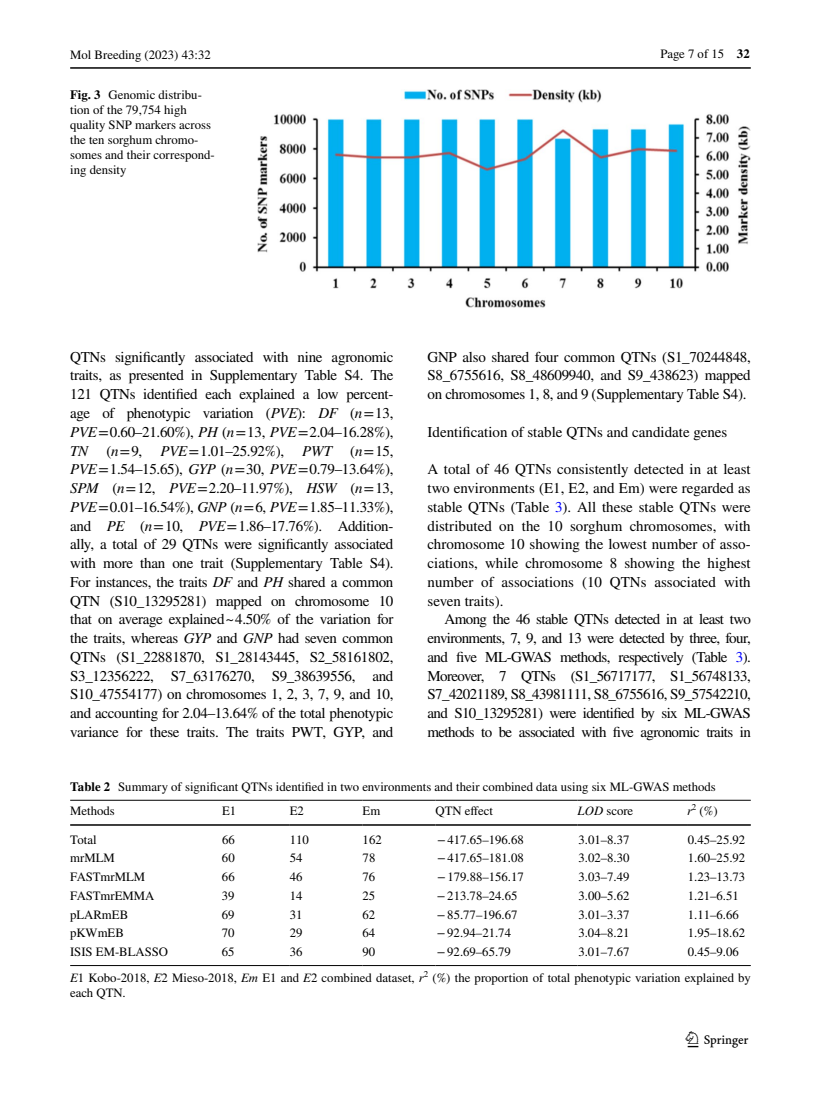
<style>
.page{position:relative;width:821px;height:1106px;background:#fff}
.page>*{position:absolute;margin:0;border:0;box-sizing:border-box;transform-origin:0 0}
.t1{font:22.5px "Springnew Regular 3";color:#000}
.t2{font:15px/18.8px "STIX";letter-spacing:-.02em;color:#000;text-align:justify}
.t3{font:15px "STIX";color:#000}
.t4{font:12.75px/15px "STIX";color:#000}
.s1{font-weight:700}
.s2{font-style:italic}
.s3{color:#00f}
</style>
<div class="page">
<hr style="left:70px;top:67px;width:680px;height:2px;background:#000">
<img style="left:257px;top:89px;width:493px;height:218px">
<hr style="left:70px;top:799px;width:152px;height:1px;background:#000">
<hr style="left:70px;top:824px;width:152px;height:1px;background:#000">
<hr style="left:222px;top:799px;width:68px;height:1px;background:#000">
<hr style="left:222px;top:824px;width:68px;height:1px;background:#000">
<hr style="left:290px;top:799px;width:73px;height:1px;background:#000">
<hr style="left:290px;top:824px;width:73px;height:1px;background:#000">
<hr style="left:363px;top:799px;width:72px;height:1px;background:#000">
<hr style="left:363px;top:824px;width:72px;height:1px;background:#000">
<hr style="left:435px;top:799px;width:142px;height:1px;background:#000">
<hr style="left:435px;top:824px;width:142px;height:1px;background:#000">
<hr style="left:577px;top:799px;width:110px;height:1px;background:#000">
<hr style="left:577px;top:824px;width:110px;height:1px;background:#000">
<hr style="left:687px;top:799px;width:63px;height:1px;background:#000">
<hr style="left:687px;top:824px;width:63px;height:1px;background:#000">
<hr style="left:70px;top:965px;width:152px;height:1px;background:#000">
<hr style="left:222px;top:965px;width:68px;height:1px;background:#000">
<hr style="left:290px;top:965px;width:73px;height:1px;background:#000">
<hr style="left:363px;top:965px;width:72px;height:1px;background:#000">
<hr style="left:435px;top:965px;width:142px;height:1px;background:#000">
<hr style="left:577px;top:965px;width:110px;height:1px;background:#000">
<hr style="left:687px;top:965px;width:63px;height:1px;background:#000">
<p class="t4" style="left:70px;top:48px;width:142px">Mol Breeding (2023) 43:32</p>
<p class="t4" style="left:70px;top:88px;width:146px"><span class="s1">Fig. 3</span> Genomic distribu&shy;tion of the 79,754 high quality SNP markers across the ten sorghum chromo&shy;somes and their correspond&shy;ing density</p>
<p class="t4" style="left:660px;top:47px;width:91px">Page 7 of 15 <span class="s1">32</span></p>
<p class="t2" style="left:70px;top:348px;width:325px">QTNs significantly associated with nine agronomic traits, as presented in Supplementary Table S4. The 121 QTNs identified each explained a low percent&shy;age of phenotypic variation (<span class="s2">PVE</span>): <span class="s2">DF</span> (<span class="s2">n</span>=13, <span class="s2">PVE</span>=0.60–21.60%), <span class="s2">PH</span> (<span class="s2">n</span>=13, <span class="s2">PVE</span>=2.04–16.28%), <span class="s2">TN</span> (<span class="s2">n</span>=9, <span class="s2">PVE</span>=1.01–25.92%), <span class="s2">PWT</span> (<span class="s2">n</span>=15, <span class="s2">PVE</span>=1.54–15.65), <span class="s2">GYP</span> (<span class="s2">n</span>=30, <span class="s2">PVE</span>=0.79–13.64%), <span class="s2">SPM</span> (<span class="s2">n</span>=12, <span class="s2">PVE</span>=2.20–11.97%), <span class="s2">HSW</span> (<span class="s2">n</span>=13, <span class="s2">PVE</span>=0.01–16.54%), <span class="s2">GNP</span> (<span class="s2">n</span>=6, <span class="s2">PVE</span>=1.85–11.33%), and <span class="s2">PE</span> (<span class="s2">n</span>=10, <span class="s2">PVE</span>=1.86–17.76%). Addition&shy;ally, a total of 29 QTNs were significantly associated with more than one trait (Supplementary Table S4).<br>For instances, the traits <span class="s2">DF</span> and <span class="s2">PH</span> shared a common QTN (S10_13295281) mapped on chromosome 10 that on average explained~4.50% of the variation for the traits, whereas <span class="s2">GYP</span> and <span class="s2">GNP</span> had seven common QTNs (S1_22881870, S1_28143445, S2_58161802, S3_12356222, S7_63176270, S9_38639556, and S10_47554177) on chromosomes 1, 2, 3, 7, 9, and 10, and accounting for 2.04–13.64% of the total phenotypic variance for these traits. The traits PWT, GYP, and</p>
<p class="t2" style="left:427px;top:348px;width:325px">GNP also shared four common QTNs (S1_70244848, S8_6755616, S8_48609940, and S9_438623) mapped on chromosomes 1, 8, and 9 (Supplementary Table S4).</p>
<p class="t3" style="left:427px;top:421px;width:301px">Identification of stable QTNs and candidate genes</p>
<p class="t2" style="left:427px;top:461px;width:325px">A total of 46 QTNs consistently detected in at least two environments (E1, E2, and Em) were regarded as stable QTNs (Table <span class="s3">3</span>). All these stable QTNs were distributed on the 10 sorghum chromosomes, with chromosome 10 showing the lowest number of asso&shy;ciations, while chromosome 8 showing the highest number of associations (10 QTNs associated with seven traits).</p>
<p class="t2" style="left:427px;top:611px;width:325px;text-indent:17px">Among the 46 stable QTNs detected in at least two environments, 7, 9, and 13 were detected by three, four, and five ML-GWAS methods, respectively (Table <span class="s3">3</span>).<br>Moreover, 7 QTNs (S1_56717177, S1_56748133, S7_42021189, S8_43981111, S8_6755616, S9_57542210, and S10_13295281) were identified by six ML-GWAS methods to be associated with five agronomic traits in</p>
<p class="t4" style="left:70px;top:779px;width:647px"><span class="s1">Table 2</span> Summary of significant QTNs identified in two environments and their combined data using six ML-GWAS methods</p>
<p class="t4" style="left:70px;top:804px;width:46px">Methods</p>
<p class="t4" style="left:222px;top:804px;width:16px">E1</p>
<p class="t4" style="left:290px;top:804px;width:16px">E2</p>
<p class="t4" style="left:363px;top:804px;width:19px">Em</p>
<p class="t4" style="left:435px;top:804px;width:59px">QTN effect</p>
<p class="t4" style="left:577px;top:804px;width:57px"><span class="s2">LOD</span> score</p>
<p class="t4" style="left:687px;top:804px;width:32px"><span class="s2">r</span><sup>2</sup> (%)</p>
<p class="t4" style="left:70px;top:832px;width:28px">Total</p>
<p class="t4" style="left:222px;top:832px;width:14px">66</p>
<p class="t4" style="left:290px;top:832px;width:21px">110</p>
<p class="t4" style="left:363px;top:832px;width:21px">162</p>
<p class="t4" style="left:437px;top:832px;width:88px">−417.65–196.68</p>
<p class="t4" style="left:578px;top:832px;width:52px">3.01–8.37</p>
<p class="t4" style="left:688px;top:832px;width:59px">0.45–25.92</p>
<p class="t4" style="left:70px;top:851px;width:46px">mrMLM</p>
<p class="t4" style="left:222px;top:851px;width:14px">60</p>
<p class="t4" style="left:290px;top:851px;width:14px">54</p>
<p class="t4" style="left:362px;top:851px;width:14px">78</p>
<p class="t4" style="left:437px;top:851px;width:88px">−417.65–181.08</p>
<p class="t4" style="left:578px;top:851px;width:52px">3.02–8.30</p>
<p class="t4" style="left:688px;top:851px;width:59px">1.60–25.92</p>
<p class="t4" style="left:70px;top:870px;width:77px">FASTmrMLM</p>
<p class="t4" style="left:222px;top:870px;width:14px">66</p>
<p class="t4" style="left:290px;top:870px;width:14px">46</p>
<p class="t4" style="left:362px;top:870px;width:14px">76</p>
<p class="t4" style="left:437px;top:870px;width:88px">−179.88–156.17</p>
<p class="t4" style="left:578px;top:870px;width:52px">3.03–7.49</p>
<p class="t4" style="left:688px;top:870px;width:59px">1.23–13.73</p>
<p class="t4" style="left:70px;top:889px;width:86px">FASTmrEMMA</p>
<p class="t4" style="left:222px;top:889px;width:14px">39</p>
<p class="t4" style="left:290px;top:889px;width:14px">14</p>
<p class="t4" style="left:362px;top:889px;width:14px">25</p>
<p class="t4" style="left:437px;top:889px;width:82px">−213.78–24.65</p>
<p class="t4" style="left:578px;top:889px;width:52px">3.00–5.62</p>
<p class="t4" style="left:688px;top:889px;width:52px">1.21–6.51</p>
<p class="t4" style="left:70px;top:907px;width:60px">pLARmEB</p>
<p class="t4" style="left:222px;top:907px;width:14px">69</p>
<p class="t4" style="left:290px;top:907px;width:14px">31</p>
<p class="t4" style="left:362px;top:907px;width:14px">62</p>
<p class="t4" style="left:437px;top:907px;width:82px">−85.77–196.67</p>
<p class="t4" style="left:578px;top:907px;width:52px">3.01–3.37</p>
<p class="t4" style="left:688px;top:907px;width:52px">1.11–6.66</p>
<p class="t4" style="left:70px;top:926px;width:55px">pKWmEB</p>
<p class="t4" style="left:222px;top:926px;width:14px">70</p>
<p class="t4" style="left:290px;top:926px;width:14px">29</p>
<p class="t4" style="left:362px;top:926px;width:14px">64</p>
<p class="t4" style="left:437px;top:926px;width:76px">−92.94–21.74</p>
<p class="t4" style="left:578px;top:926px;width:52px">3.04–8.21</p>
<p class="t4" style="left:688px;top:926px;width:59px">1.95–18.62</p>
<p class="t4" style="left:70px;top:945px;width:100px">ISIS EM-BLASSO</p>
<p class="t4" style="left:222px;top:945px;width:14px">65</p>
<p class="t4" style="left:290px;top:945px;width:14px">36</p>
<p class="t4" style="left:362px;top:945px;width:14px">90</p>
<p class="t4" style="left:437px;top:945px;width:76px">−92.69–65.79</p>
<p class="t4" style="left:578px;top:945px;width:52px">3.01–7.67</p>
<p class="t4" style="left:687px;top:945px;width:52px">0.45–9.06</p>
<p class="t4" style="left:70px;top:971px;width:682px"><span class="s2">E</span>1 Kobo-2018, <span class="s2">E</span>2 Mieso-2018, <span class="s2">Em</span> E1 and <span class="s2">E</span>2 combined dataset, <span class="s2">r</span><sup>2</sup> (%) the proportion of total phenotypic variation explained by each QTN.</p>
<h1 class="t1" style="left:687px;top:1031px;width:62px">1 3</h1>
</div>
